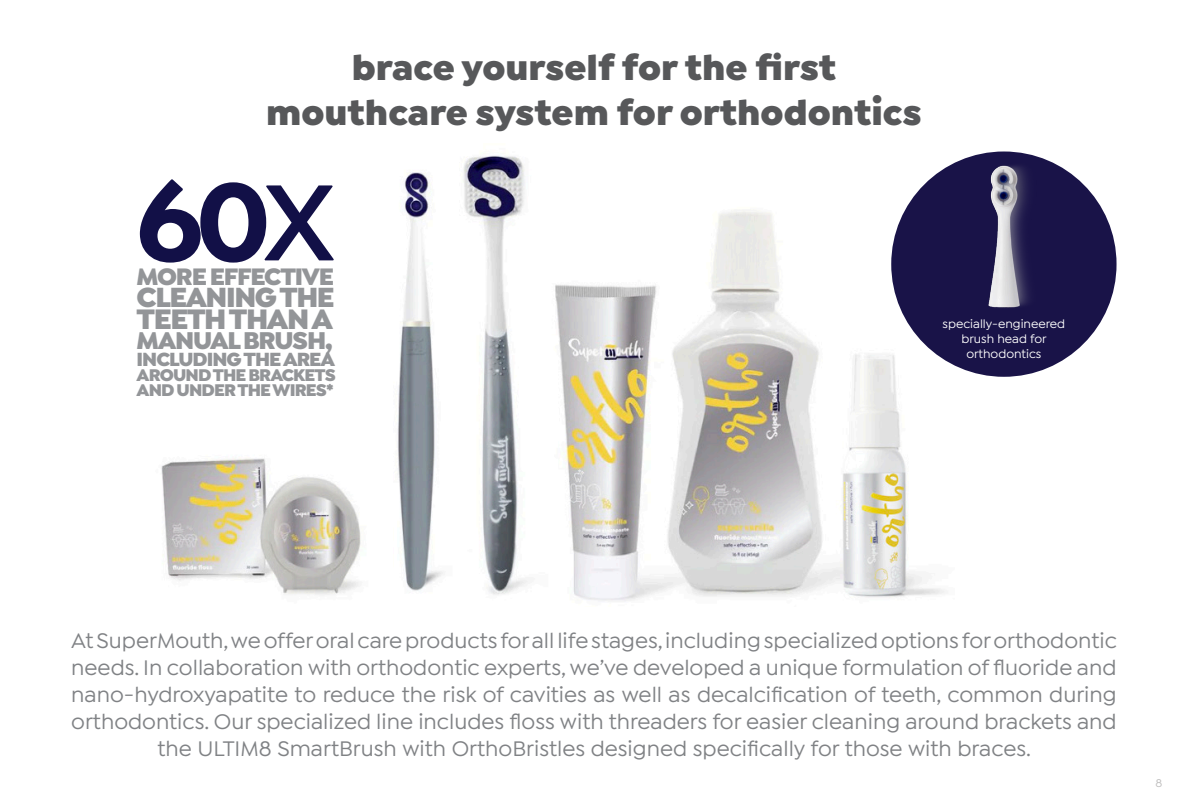
<style>
.page{position:relative;width:1188px;height:810px;background:#fff}
.page>*{position:absolute;margin:0;border:0;box-sizing:border-box;transform-origin:0 0}
.t1{font:700 115.35px "Isidora Sans";color:#121047}
.t2{font:900 37.5px "Isidora Sans";color:#57585a}
.t3{font:900 30px "Isidora Sans";letter-spacing:-.05em;color:#939598}
.t4{font:900 29.55px "Isidora Sans";letter-spacing:-.05em;color:#939598}
.t5{font:900 25.95px "Isidora Sans";letter-spacing:-.05em;color:#939598}
.t6{font:900 25.35px "Isidora Sans";letter-spacing:-.05em;color:#939598}
.t7{font:500 22.5px/27px "Isidora Sans";color:#808285;text-align:center}
.t8{font:900 20.4px "Isidora Sans";letter-spacing:-.05em;color:#939598}
.t9{font:900 18px/15.3px "Isidora Sans";letter-spacing:-.05em;color:#939598}
.t10{font:500 12.6px/15.1px "Isidora Sans";color:#fff;text-align:center}
.t11{font:500 12px "Isidora Sans";color:#bfbebe}
.s1{font-weight:600}
</style>
<div class="page">
<img style="left:161px;top:155px;width:788px;height:447px">
<div style="left:891px;top:152px;width:226px;height:225px;background:#191348;border-radius:50%"></div>
<img style="left:909px;top:153px;width:182px;height:155px">
<p class="t2" style="left:352px;top:43px;width:486px">brace yourself for the first</p>
<p class="t2" style="left:266px;top:88px;width:657px">mouthcare system for orthodontics</p>
<p class="t1" style="left:136px;top:151px;width:201px">60<span class="s1">X</span></p>
<p class="t6" style="left:137px;top:260px;width:199px">MORE EFFECTIVE</p>
<p class="t4" style="left:137px;top:278px;width:200px">CLEANING THE</p>
<p class="t3" style="left:137px;top:300px;width:198px">TEETH THAN A</p>
<p class="t5" style="left:137px;top:324px;width:198px">MANUAL BRUSH,</p>
<p class="t8" style="left:137px;top:346px;width:200px">INCLUDING THE AREA</p>
<p class="t9" style="left:137px;top:367px;width:201px">AROUND THE BRACKETS<br>AND UNDER THE WIRES*</p>
<p class="t10" style="left:943px;top:316px;width:124px">specially-engineered brush head for orthodontics</p>
<p class="t7" style="left:71px;top:627px;width:1047px">At SuperMouth, we offer oral care products for all life stages, including specialized options for orthodontic needs. In collaboration with orthodontic experts, we’ve developed a unique formulation of fluoride and nano-hydroxyapatite to reduce the risk of cavities as well as decalcification of teeth, common during orthodontics. Our specialized line includes floss with threaders for easier cleaning around brackets and the ULTIM8 SmartBrush with OrthoBristles designed specifically for those with braces.</p>
<p class="t11" style="left:1155px;top:776px;width:8px">8</p>
</div>
